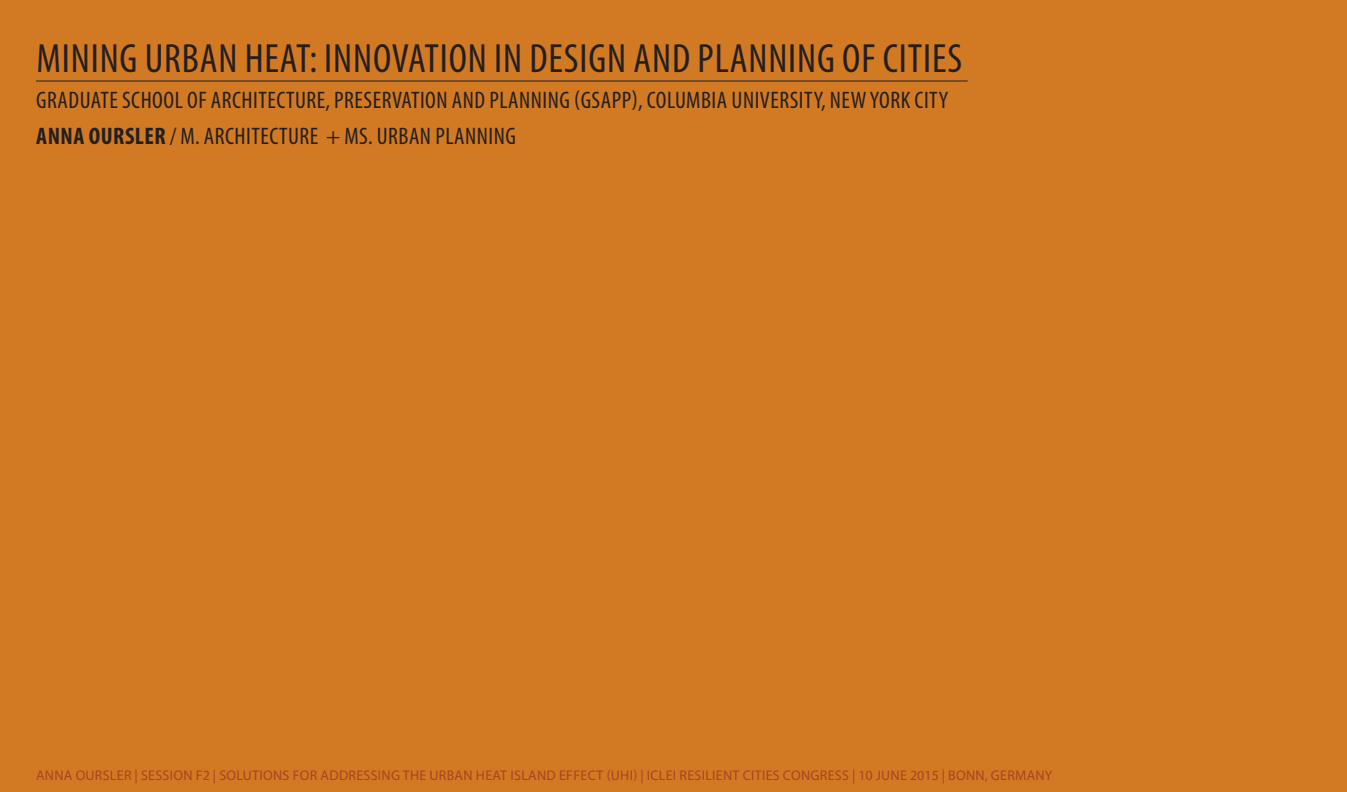
<style>
.page{position:relative;width:1347px;height:792px;background:#fff}
.page>*{position:absolute;margin:0;border:0;box-sizing:border-box;transform-origin:0 0}
.t1{font:condensed 41px "Myriad Pro";letter-spacing:.02em;color:#231f20}
.t2{font:condensed 24px/36px "Myriad Pro";letter-spacing:.02em;color:#231f20}
.t3{font:14px "Myriad Pro";letter-spacing:.02em;color:#ab4324}
.s1{font-weight:700}
</style>
<div class="page">
<div style="left:0;top:0;width:1346px;height:792px;background:#d27923"></div>
<hr style="left:36px;top:81px;width:931px;height:1px;background:#231f20">
<h1 class="t1" style="left:36px;top:34px;width:927px">MINING URBAN HEAT: INNOVATION IN DESIGN AND PLANNING OF CITIES</h1>
<p class="t2" style="left:36px;top:82px;width:913px">GRADUATE SCHOOL OF ARCHITECTURE, PRESERVATION AND PLANNING (GSAPP), COLUMBIA UNIVERSITY, NEW YORK CITY<br><span class="s1">ANNA OURSLER</span> / M. ARCHITECTURE + MS. URBAN PLANNING</p>
<p class="t3" style="left:36px;top:767px;width:1018px">ANNA OURSLER | SESSION F2 | SOLUTIONS FOR ADDRESSING THE URBAN HEAT ISLAND EFFECT (UHI) | ICLEI RESILIENT CITIES CONGRESS | 10 JUNE 2015 | BONN, GERMANY</p>
</div>
